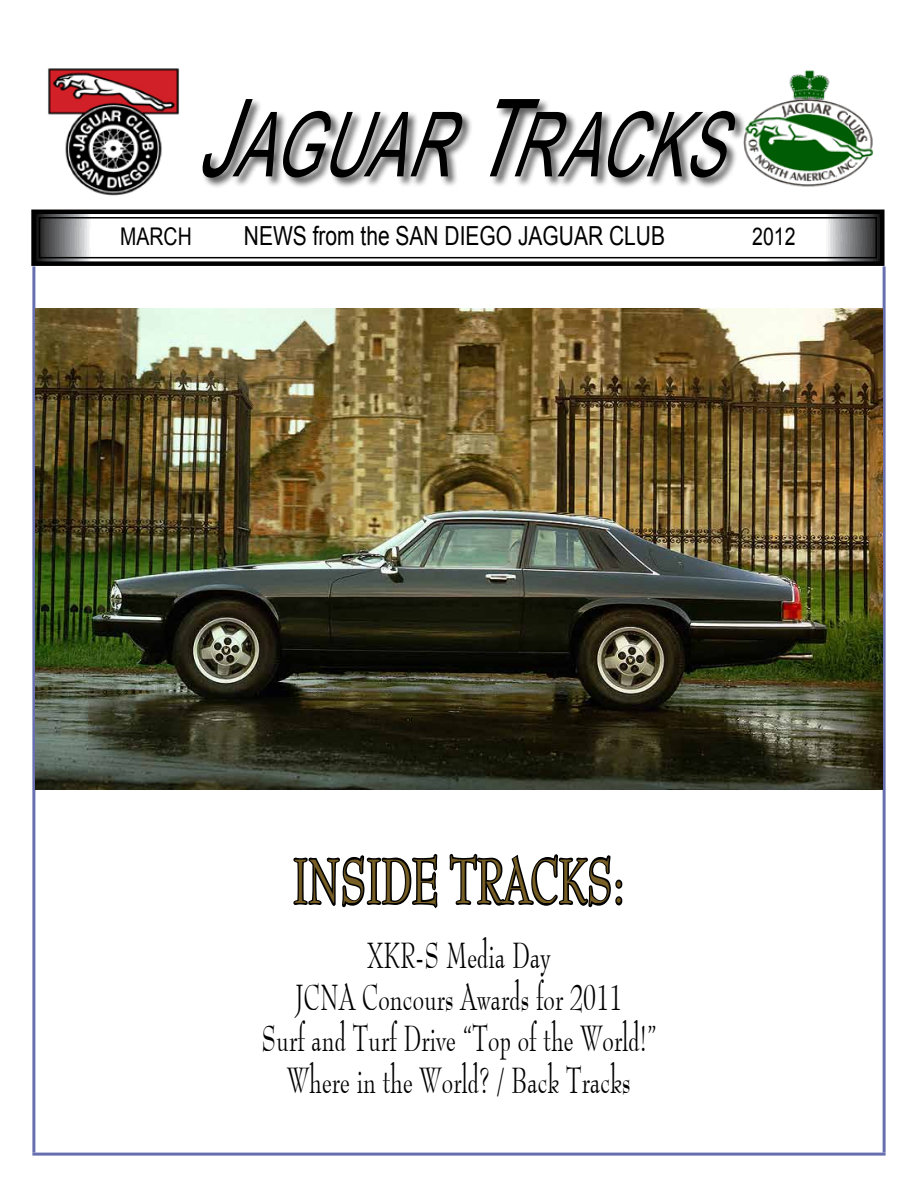
<style>
.page{position:relative;width:918px;height:1188px;background:#fff}
.page>*{position:absolute;margin:0;border:0;box-sizing:border-box;transform-origin:0 0}
.t1{font:italic 90px "Arial";color:#000;scale:.66 1}
.t2{font:63px "Bernhart Normal";color:#785f26;scale:.66 1}
.t3{font:36.75px/41.4px "Bernhart Normal";letter-spacing:.01em;color:#000;text-align:center;scale:.66 1}
.t4{font:26.25px "Arial";color:#000;scale:.8 1}
.t5{font:24.3px "Arial";color:#000;scale:.8 1}
.s1{font-size:108px}
</style>
<div class="page">
<svg style="left:31px;top:209px;width:854px;height:59px"></svg>
<div style="left:39px;top:217px;width:838px;height:41px;border:2px solid #000"></div>
<img style="left:747px;top:70px;width:127px;height:117px">
<img style="left:48px;top:68px;width:132px;height:128px">
<svg style="left:293px;top:853px;width:145px;height:56px"></svg>
<svg style="left:449px;top:853px;width:174px;height:55px"></svg>
<hr style="left:32px;top:266px;width:3px;height:887px;background:#676fb0">
<hr style="left:883px;top:266px;width:3px;height:887px;background:#676fb0">
<hr style="left:32px;top:1153px;width:854px;height:3px;background:#676fb0">
<img style="left:35px;top:308px;width:848px;height:482px">
<div style="left:202px;top:99px;width:545px;height:90px;background:#000;opacity:.63"></div>
<h1 class="t1" style="left:196px;top:86px;width:861px"><span class="s1">J</span>AGUAR<span class="s1">T</span>RACKS</h1>
<p class="t5" style="left:120px;top:221px;width:91px">MARCH</p>
<p class="t4" style="left:244px;top:219px;width:528px">NEWS from the SAN DIEGO JAGUAR CLUB</p>
<p class="t5" style="left:752px;top:221px;width:56px">2012</p>
<h2 class="t2" style="left:293px;top:844px;width:504px">INSIDE TRACKS:</h2>
<p class="t3" style="left:261px;top:935px;width:601px">XKR-S Media Day<br>JCNA Concours Awards for 2011<br>Surf and Turf Drive “Top of the World!”<br>Where in the World? / Back Tracks</p>
</div>
